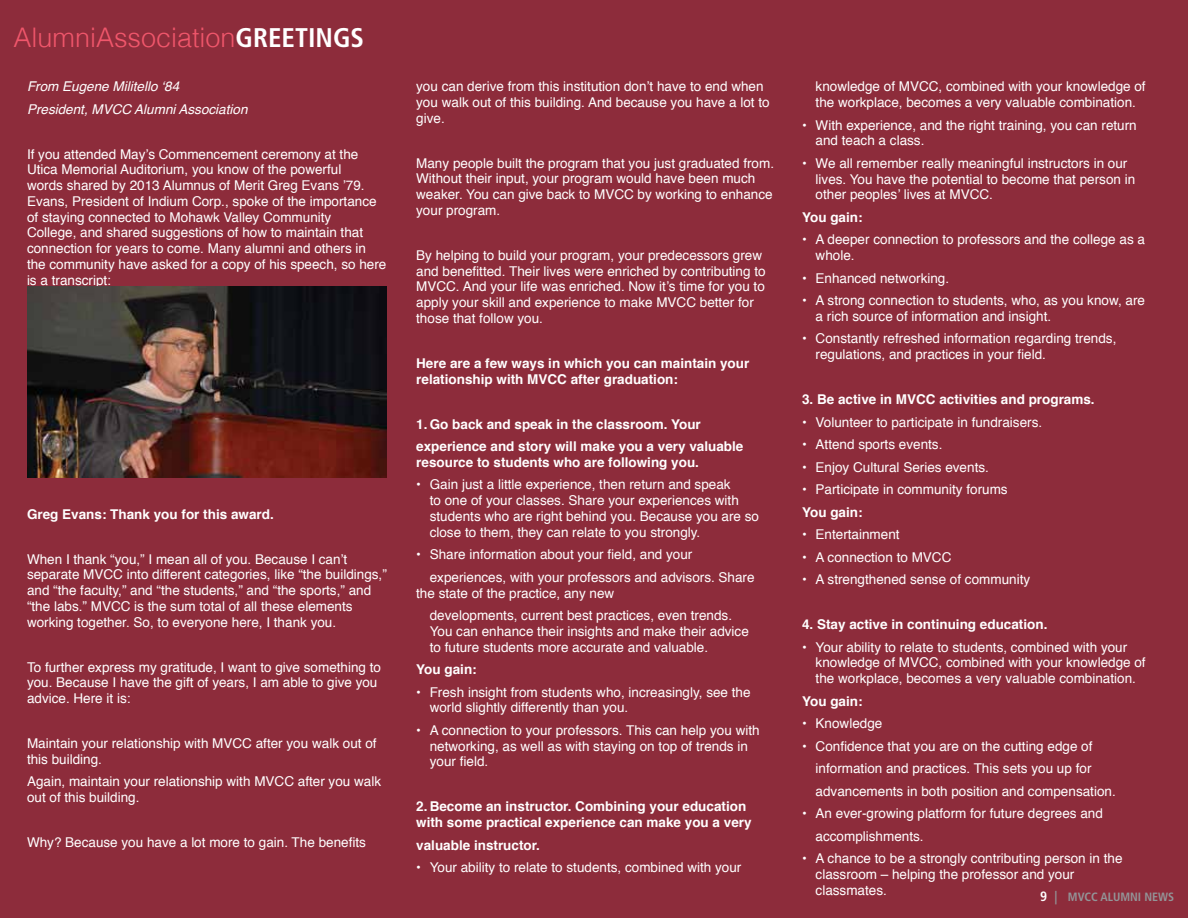
<style>
.page{position:relative;width:1188px;height:918px;background:#8d2c3b}
.page>*{position:absolute;margin:0;border:0;box-sizing:border-box;transform-origin:0 0}
.t1{font:300 27px "Helvetica";color:#f0566b}
.t2{font:13.5px/15.8px "Helvetica";color:#fff}
.t3{font:700 13.5px/15.8px "Helvetica";color:#fff}
.t4{font:italic 13.5px/22.5px "Helvetica";color:#fff}
.t5{font:700 condensed 12px "Frutiger";color:#939598}
.s1{font-family:"Frutiger";font-weight:700;font-stretch:condensed;color:#fff}
.s2{font-size:13.5px;color:#fff}
.s3{font-size:13.5px}
</style>
<div class="page">
<img style="left:27px;top:287px;width:360px;height:191px">
<h1 class="t1" style="left:14px;top:16px;width:352px">AlumniAssociation<span class="s1">GREETINGS</span></h1>
<p class="t4" style="left:27px;top:75px;width:222px">From Eugene Militello ‘84<br>President, MVCC Alumni Association</p>
<p class="t2" style="left:27px;top:146px;width:361px">If you attended May’s Commencement ceremony at the Utica Memorial Auditorium, you know of the powerful<br>words shared by 2013 Alumnus of Merit Greg Evans ’79.<br>Evans, President of Indium Corp., spoke of the importance of staying connected to Mohawk Valley Community<br>College, and shared suggestions of how to maintain that connection for years to come. Many alumni and others in the community have asked for a copy of his speech, so here is a transcript:</p>
<p class="t3" style="left:27px;top:506px;width:248px">Greg Evans: Thank you for this award.</p>
<p class="t2" style="left:27px;top:551px;width:361px">When I thank “you,” I mean all of you. Because I can’t separate MVCC into different categories, like “the buildings,” and “the faculty,” and “the students,” and “the sports,” and “the labs.” MVCC is the sum total of all these elements working together. So, to everyone here, I thank you.</p>
<p class="t2" style="left:27px;top:659px;width:356px">To further express my gratitude, I want to give something to you. Because I have the gift of years, I am able to give you advice. Here it is:</p>
<p class="t2" style="left:27px;top:736px;width:351px">Maintain your relationship with MVCC after you walk out of this building.</p>
<p class="t2" style="left:27px;top:774px;width:356px">Again, maintain your relationship with MVCC after you walk out of this building.</p>
<p class="t2" style="left:27px;top:835px;width:340px">Why? Because you have a lot more to gain. The benefits</p>
<p class="t2" style="left:416px;top:79px;width:355px">you can derive from this institution don’t have to end when you walk out of this building. And because you have a lot to give.</p>
<p class="t2" style="left:416px;top:155px;width:359px">Many people built the program that you just graduated from.<br>Without their input, your program would have been much weaker. You can give back to MVCC by working to enhance your program.</p>
<p class="t2" style="left:416px;top:248px;width:351px">By helping to build your program, your predecessors grew and benefitted. Their lives were enriched by contributing to MVCC. And your life was enriched. Now it’s time for you to apply your skill and experience to make MVCC better for those that follow you.</p>
<p class="t3" style="left:416px;top:356px;width:335px">Here are a few ways in which you can maintain your relationship with MVCC after graduation:</p>
<p class="t3" style="left:416px;top:413px;width:329px;line-height:22.5px">1. Go back and speak in the classroom. Your experience and story will make you a very valuable</p>
<p class="t3" style="left:416px;top:455px;width:284px">resource to students who are following you.</p>
<p class="t2" style="left:430px;top:477px;width:331px;text-indent:-14px">• Gain just a little experience, then return and speak<br>to one of your classes. Share your experiences with students who are right behind you. Because you are so close to them, they can relate to you strongly.</p>
<p class="t2" style="left:430px;top:544px;width:326px;line-height:22.5px;text-indent:-14px">• Share information about your field, and your experiences, with your professors and advisors. Share</p>
<p class="t2" style="left:430px;top:582px;width:304px;line-height:22.5px;text-indent:-14px">the state of the practice, any new<br>developments, current best practices, even trends.</p>
<p class="t2" style="left:430px;top:624px;width:321px">You can enhance their insights and make their advice to future students more accurate and valuable.</p>
<p class="t3" style="left:416px;top:662px;width:62px">You gain:</p>
<p class="t2" style="left:430px;top:684px;width:322px;text-indent:-14px">• Fresh insight from students who, increasingly, see the world slightly differently than you.</p>
<p class="t2" style="left:430px;top:723px;width:331px;text-indent:-14px">• A connection to your professors. This can help you with networking, as well as with staying on top of trends in your field.</p>
<p class="t3" style="left:416px;top:799px;width:337px">2. Become an instructor. Combining your education with some practical experience can make you a very</p>
<p class="t3" style="left:416px;top:837px;width:125px">valuable instructor.</p>
<p class="t2" style="left:416px;top:860px;width:327px">• Your ability to relate to students, combined with your</p>
<p class="t2" style="left:816px;top:79px;width:332px">knowledge of MVCC, combined with your knowledge of the workplace, becomes a very valuable combination.</p>
<p class="t2" style="left:816px;top:117px;width:323px;text-indent:-14px">• With experience, and the right training, you can return and teach a class.</p>
<p class="t2" style="left:816px;top:156px;width:321px;text-indent:-14px">• We all remember really meaningful instructors in our lives. You have the potential to become that person in other peoples’ lives at MVCC.</p>
<p class="t3" style="left:802px;top:209px;width:62px">You gain:</p>
<p class="t2" style="left:816px;top:232px;width:331px;text-indent:-14px">• A deeper connection to professors and the college as a whole.</p>
<p class="t2" style="left:802px;top:270px;width:149px">• Enhanced networking.</p>
<p class="t2" style="left:816px;top:293px;width:331px;text-indent:-14px">• A strong connection to students, who, as you know, are a rich source of information and insight.</p>
<p class="t2" style="left:816px;top:331px;width:302px;text-indent:-14px">• Constantly refreshed information regarding trends, regulations, and practices in your field.</p>
<p class="t3" style="left:802px;top:392px;width:294px">3. Be active in MVCC activities and programs.</p>
<p class="t2" style="left:802px;top:414px;width:242px">• Volunteer to participate in fundraisers.</p>
<p class="t2" style="left:802px;top:437px;width:142px">• Attend sports events.</p>
<p class="t2" style="left:802px;top:459px;width:188px">• Enjoy Cultural Series events.</p>
<p class="t2" style="left:802px;top:482px;width:207px">• Participate in community forums</p>
<p class="t3" style="left:802px;top:504px;width:62px">You gain:</p>
<p class="t2" style="left:802px;top:527px;width:99px">• Entertainment</p>
<p class="t2" style="left:802px;top:549px;width:151px">• A connection to MVCC</p>
<p class="t2" style="left:802px;top:572px;width:230px">• A strengthened sense of community</p>
<p class="t3" style="left:802px;top:617px;width:247px">4. Stay active in continuing education.</p>
<p class="t2" style="left:816px;top:639px;width:332px;text-indent:-14px">• Your ability to relate to students, combined with your knowledge of MVCC, combined with your knowledge of the workplace, becomes a very valuable combination.</p>
<p class="t3" style="left:802px;top:693px;width:62px">You gain:</p>
<p class="t2" style="left:802px;top:716px;width:82px">• Knowledge</p>
<p class="t2" style="left:816px;top:735px;width:302px;line-height:22.5px;text-indent:-14px">• Confidence that you are on the cutting edge of information and practices. This sets you up for advancements in both position and compensation.</p>
<p class="t2" style="left:816px;top:803px;width:289px;line-height:22.5px;text-indent:-14px">• An ever-growing platform for future degrees and accomplishments.</p>
<p class="t2" style="left:816px;top:851px;width:308px;text-indent:-14px">• A chance to be a strongly contributing person in the classroom – helping the professor and your classmates.</p>
<p class="t5" style="left:1040px;top:890px;width:135px"><span class="s2">9</span> <span class="s3">|</span> MVCC ALUMNI NEWS</p>
</div>
